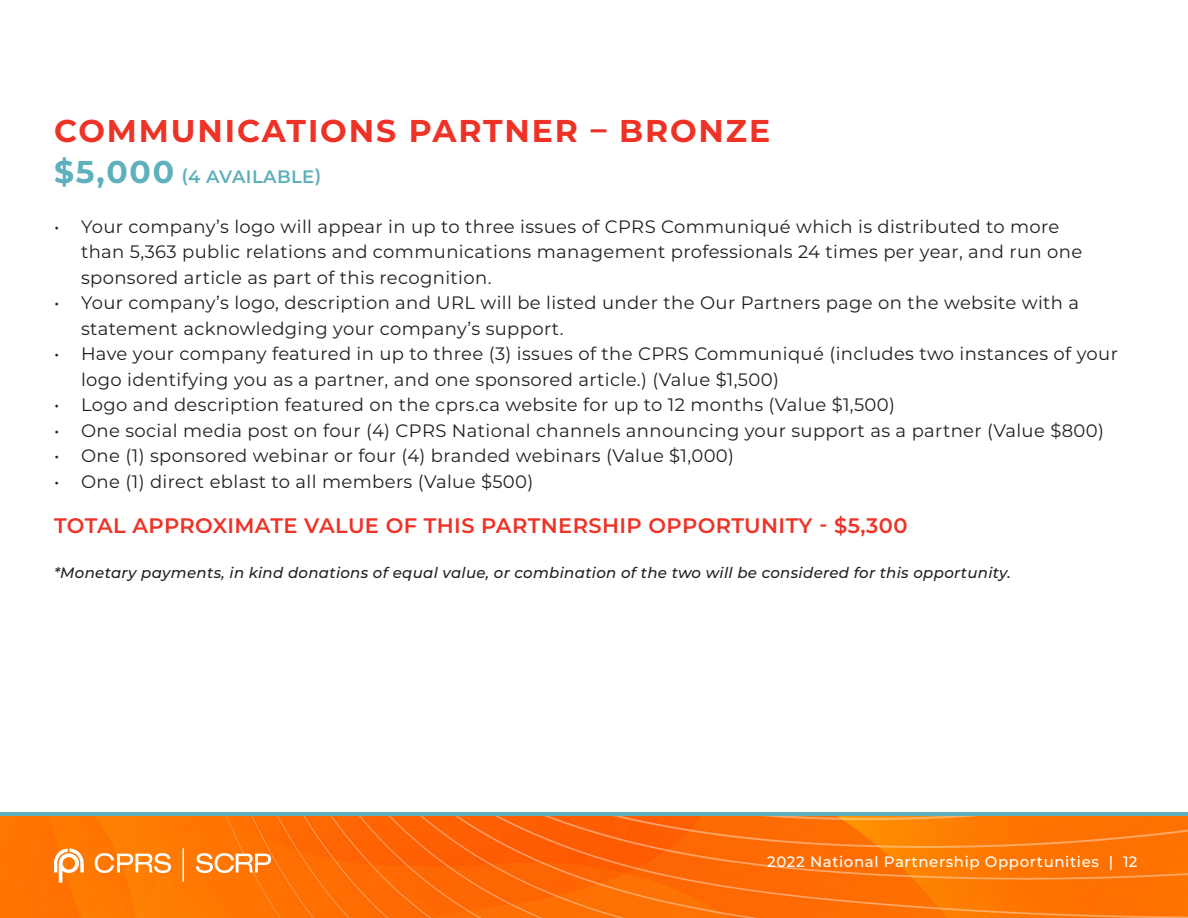
<style>
.page{position:relative;width:1188px;height:918px;background:#fff}
.page>*{position:absolute;margin:0;border:0;box-sizing:border-box;transform-origin:0 0}
.t1{font:700 31.5px "Montserrat";letter-spacing:.06em;color:#ee3226}
.t2{font:600 21px "Montserrat";letter-spacing:.02em;color:#ee3226}
.t3{font:18px/25.5px "Montserrat";letter-spacing:.02em;color:#231f20}
.t4{font:600 18px "Montserrat";letter-spacing:.02em;color:#5eb0bc}
.t5{font:italic 500 15px "Montserrat";letter-spacing:.02em;color:#231f20}
.t6{font:500 15px "Montserrat";letter-spacing:.04em;color:#fff}
.s1{font-weight:700;font-size:31.5px}
</style>
<div class="page">
<svg style="left:0;top:812px;width:1188px;height:5px;background:#7da498"></svg>
<img style="left:0;top:817px;width:1188px;height:101px">
<svg style="left:94px;top:853px;width:77px;height:20px"></svg>
<svg style="left:196px;top:853px;width:75px;height:20px"></svg>
<svg style="left:54px;top:849px;width:30px;height:34px"></svg>
<hr style="left:183px;top:848px;width:1px;height:34px;background:#fff">
<p class="t1" style="left:54px;top:109px;width:718px">COMMUNICATIONS PARTNER – BRONZE</p>
<p class="t4" style="left:54px;top:164px;width:269px"><span class="s1">$5,000</span> (4 AVAILABLE)</p>
<p class="t3" style="left:81px;top:213px;width:1003px;text-indent:-27px">• Your company’s logo will appear in up to three issues of CPRS Communiqué which is distributed to more than 5,363 public relations and communications management professionals 24 times per year, and run one sponsored article as part of this recognition.</p>
<p class="t3" style="left:81px;top:289px;width:1000px;text-indent:-27px">• Your company’s logo, description and URL will be listed under the Our Partners page on the website with a statement acknowledging your company’s support.</p>
<p class="t3" style="left:81px;top:340px;width:1038px;text-indent:-27px">• Have your company featured in up to three (3) issues of the CPRS Communiqué (includes two instances of your logo identifying you as a partner, and one sponsored article.) (Value $1,500)</p>
<p class="t3" style="left:54px;top:391px;width:843px">• Logo and description featured on the cprs.ca website for up to 12 months (Value $1,500)</p>
<p class="t3" style="left:54px;top:417px;width:1052px">• One social media post on four (4) CPRS National channels announcing your support as a partner (Value $800)</p>
<p class="t3" style="left:54px;top:442px;width:682px">• One (1) sponsored webinar or four (4) branded webinars (Value $1,000)</p>
<p class="t3" style="left:54px;top:468px;width:481px">• One (1) direct eblast to all members (Value $500)</p>
<p class="t2" style="left:54px;top:510px;width:855px">TOTAL APPROXIMATE VALUE OF THIS PARTNERSHIP OPPORTUNITY - $5,300</p>
<p class="t5" style="left:54px;top:562px;width:958px">*Monetary payments, in kind donations of equal value, or combination of the two will be considered for this opportunity.</p>
<p class="t6" style="left:767px;top:851px;width:372px">2022 National Partnership Opportunities | 12</p>
</div>
